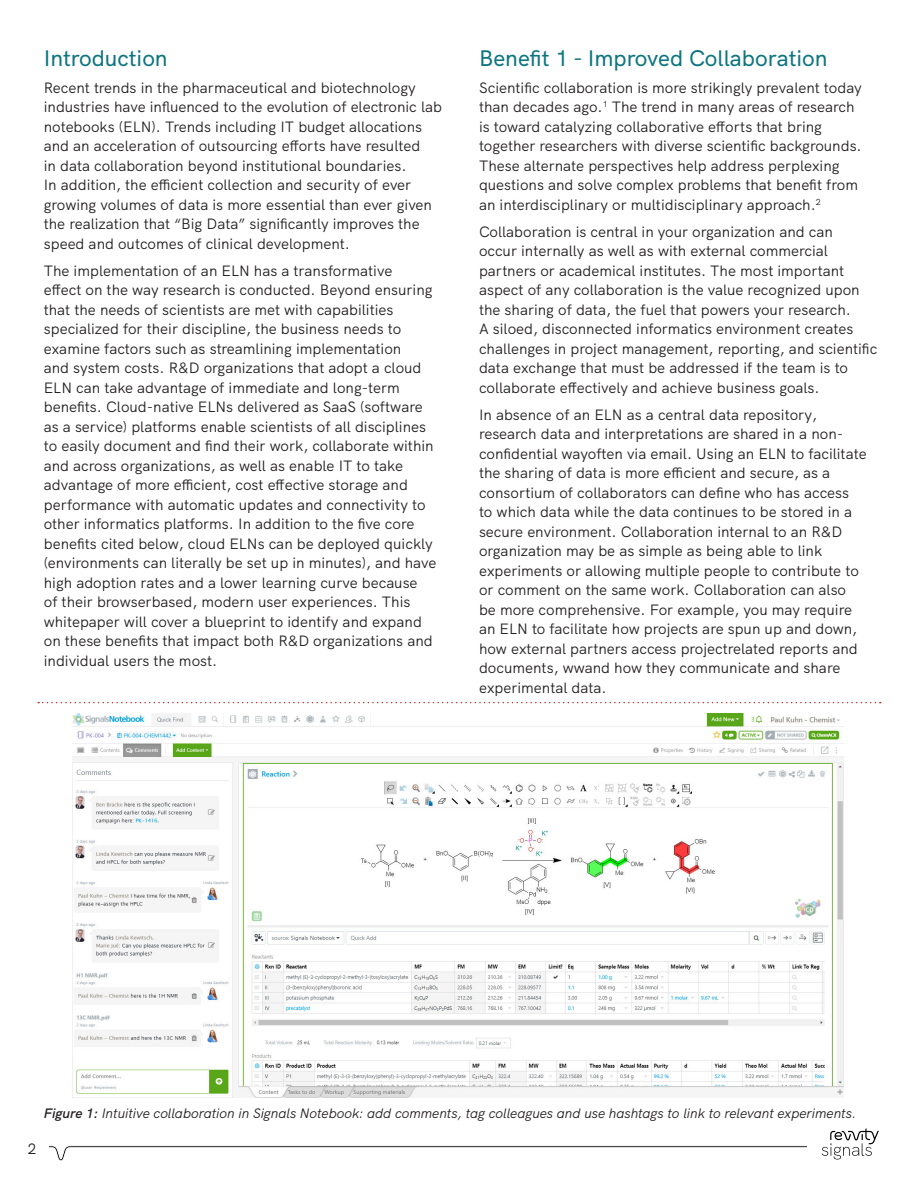
<style>
.page{position:relative;width:918px;height:1188px;background:#fff}
.page>*{position:absolute;margin:0;border:0;box-sizing:border-box;transform-origin:0 0}
.t1{font:500 22.5px "HK Grotesk";color:#0e767f}
.t2{font:15px/19.5px "HK Grotesk";color:#231f20}
.t3{font:italic 13.65px "HK Grotesk";color:#231f20}
.s1{font-weight:600}
</style>
<div class="page">
<svg style="left:49px;top:1145px;width:758px;height:16px"></svg>
<svg style="left:822px;top:1128px;width:57px;height:32px"></svg>
<img style="left:72px;top:714px;width:772px;height:383px">
<svg style="left:38px;top:702px;width:843px;height:1px"></svg>
<p class="t1" style="left:44px;top:40px;width:125px">Introduction</p>
<p class="t2" style="left:44px;top:76px;width:400px">Recent trends in the pharmaceutical and biotechnology industries have influenced to the evolution of electronic lab notebooks (ELN). Trends including IT budget allocations and an acceleration of outsourcing efforts have resulted<br>in data collaboration beyond institutional boundaries.<br>In addition, the efficient collection and security of ever growing volumes of data is more essential than ever given the realization that “Big Data” significantly improves the speed and outcomes of clinical development.</p>
<p class="t2" style="left:44px;top:259px;width:394px">The implementation of an ELN has a transformative<br>effect on the way research is conducted. Beyond ensuring that the needs of scientists are met with capabilities specialized for their discipline, the business needs to examine factors such as streamlining implementation<br>and system costs. R&amp;D organizations that adopt a cloud ELN can take advantage of immediate and long-term benefits. Cloud-native ELNs delivered as SaaS (software as a service) platforms enable scientists of all disciplines to easily document and find their work, collaborate within and across organizations, as well as enable IT to take advantage of more efficient, cost effective storage and performance with automatic updates and connectivity to other informatics platforms. In addition to the five core benefits cited below, cloud ELNs can be deployed quickly (environments can literally be set up in minutes), and have high adoption rates and a lower learning curve because<br>of their browserbased, modern user experiences. This whitepaper will cover a blueprint to identify and expand on these benefits that impact both R&amp;D organizations and individual users the most.</p>
<p class="t1" style="left:479px;top:40px;width:350px">Benefit 1 - Improved Collaboration</p>
<p class="t2" style="left:479px;top:76px;width:384px">Scientific collaboration is more strikingly prevalent today than decades ago.<sup>1</sup> The trend in many areas of research is toward catalyzing collaborative efforts that bring together researchers with diverse scientific backgrounds.<br>These alternate perspectives help address perplexing questions and solve complex problems that benefit from an interdisciplinary or multidisciplinary approach.<sup>2</sup></p>
<p class="t2" style="left:479px;top:220px;width:400px">Collaboration is central in your organization and can<br>occur internally as well as with external commercial partners or academical institutes. The most important aspect of any collaboration is the value recognized upon the sharing of data, the fuel that powers your research.<br>A siloed, disconnected informatics environment creates challenges in project management, reporting, and scientific data exchange that must be addressed if the team is to collaborate effectively and achieve business goals.</p>
<p class="t2" style="left:479px;top:403px;width:389px">In absence of an ELN as a central data repository, research data and interpretations are shared in a non&shy;confidential wayoften via email. Using an ELN to facilitate the sharing of data is more efficient and secure, as a consortium of collaborators can define who has access<br>to which data while the data continues to be stored in a secure environment. Collaboration internal to an R&amp;D organization may be as simple as being able to link experiments or allowing multiple people to contribute to or comment on the same work. Collaboration can also be more comprehensive. For example, you may require an ELN to facilitate how projects are spun up and down, how external partners access projectrelated reports and documents, wwand how they communicate and share experimental data.</p>
<p class="t3" style="left:44px;top:1103px;width:814px"><span class="s1">Figure 1:</span> Intuitive collaboration in Signals Notebook: add comments, tag colleagues and use hashtags to link to relevant experiments.</p>
<p class="t2" style="left:28px;top:1138px;width:10px">2</p>
</div>
